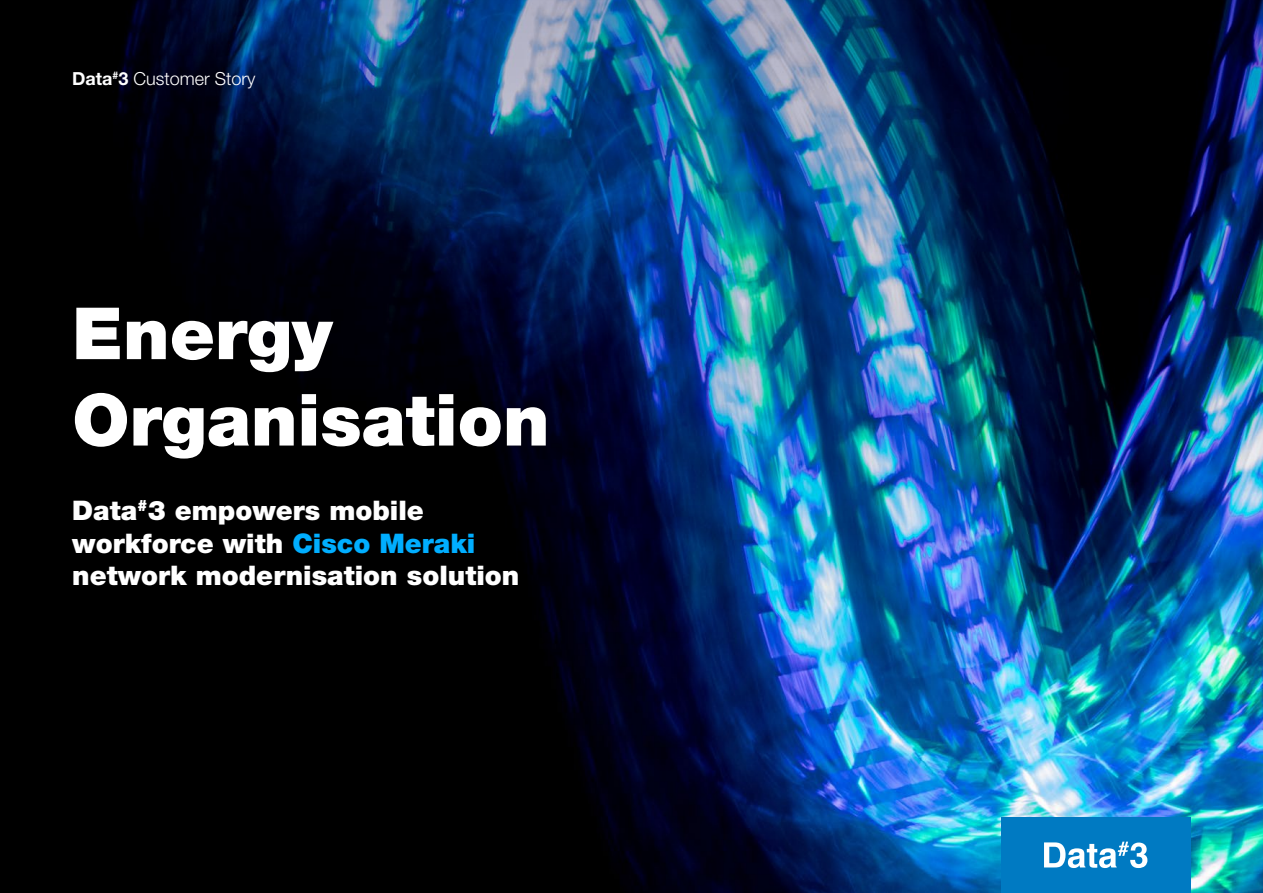
<style>
.page{position:relative;width:1263px;height:893px;background:#fff}
.page>*{position:absolute;margin:0;border:0;box-sizing:border-box;transform-origin:0 0}
.t1{font:900 72px/86.4px "Helvetica Neue LT Std";color:#fff}
.t2{font:900 27px/32.4px "Helvetica Neue LT Std";color:#fff}
.t3{font:300 18px "Helvetica Neue LT Std";color:#fff}
.s1{font-weight:700}
.s2{color:#00aeff}
</style>
<div class="page">
<img style="left:0;top:612px;width:1263px;height:281px">
<img style="left:0;top:0;width:1263px;height:612px">
<div style="left:1001px;top:817px;width:190px;height:76px;background:#007ac2"></div>
<svg style="left:1044px;top:842px;width:103px;height:26px"></svg>
<p class="t3" style="left:72px;top:68px;width:185px"><span class="s1">Data</span><sup>#</sup><span class="s1">3</span> Customer Story</p>
<p class="t1" style="left:72px;top:290px;width:479px">Energy<br>Organisation</p>
<p class="t2" style="left:72px;top:494px;width:449px">Data<sup>#</sup>3 empowers mobile workforce with <span class="s2">Cisco Meraki </span>network modernisation solution</p>
</div>
